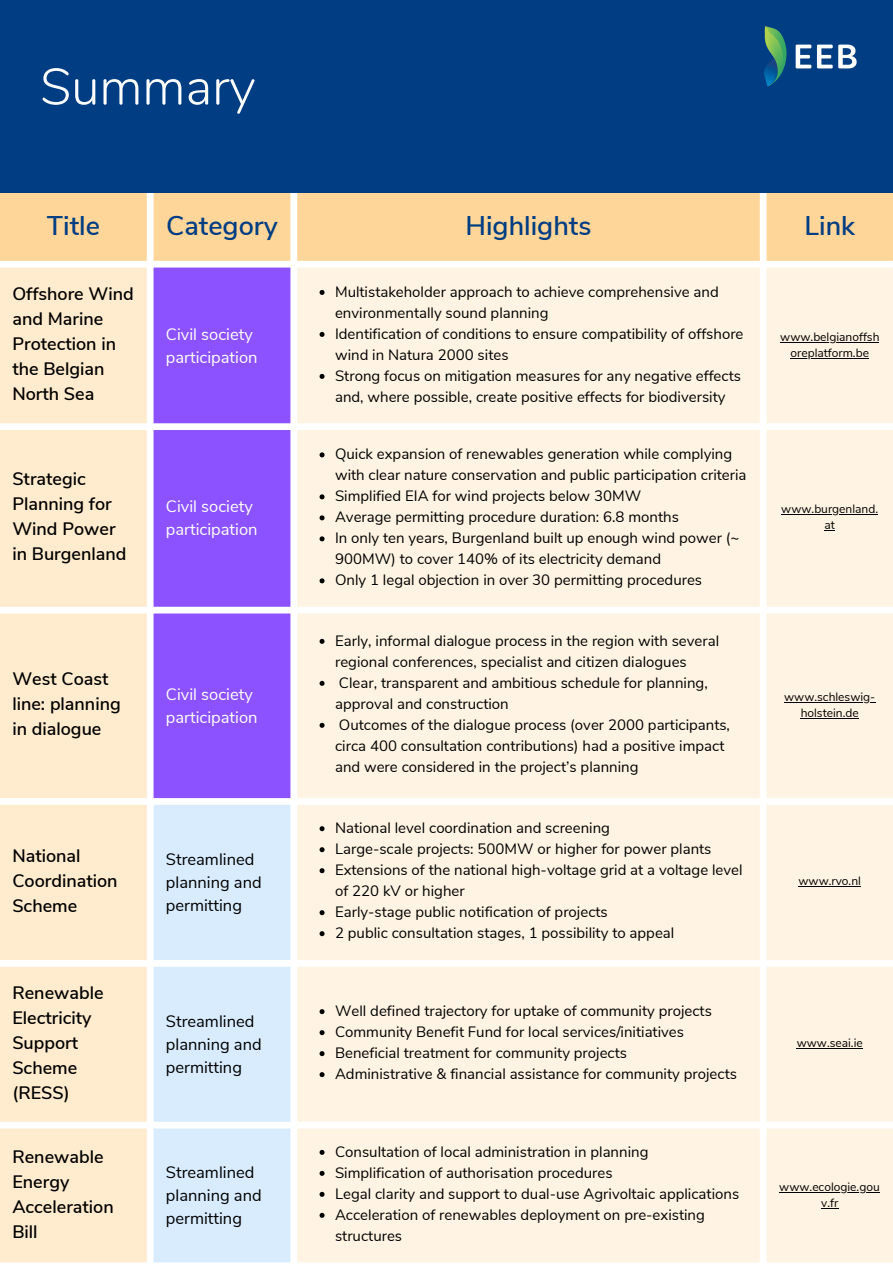
<style>
.page{position:relative;width:893px;height:1264px;background:#fff}
.page>*{position:absolute;margin:0;border:0;box-sizing:border-box;transform-origin:0 0}
.t1{font:300 51px "Nunito";color:#fff}
.t2{font:600 27px "Nunito Sans";color:#003d82}
.t3{font:600 18px/25px "Nunito Sans";color:#000}
.t4{font:16.5px/23px "Nunito Sans";color:#000}
.t5{font:16.5px/23px "Nunito Sans";color:#fff}
.t6{font:15px/21px "Nunito Sans";color:#000}
.t7{font:12px/16px "Nunito Sans";color:#000;text-align:center}
</style>
<div class="page">
<div style="left:0;top:192px;width:892px;height:69px;background:#ffd699"></div>
<div style="left:0;top:267px;width:147px;height:995px;background:#ffebcd"></div>
<div style="left:153px;top:267px;width:137px;height:531px;background:#8c52ff"></div>
<div style="left:297px;top:267px;width:595px;height:995px;background:#fff4e3"></div>
<div style="left:153px;top:805px;width:137px;height:457px;background:#d8ecfe"></div>
<svg style="left:319px;top:290px;width:5px;height:5px"></svg>
<svg style="left:319px;top:332px;width:5px;height:5px"></svg>
<svg style="left:319px;top:374px;width:5px;height:5px"></svg>
<hr style="left:780px;top:342px;width:99px;height:1px;background:#000">
<hr style="left:790px;top:358px;width:78px;height:1px;background:#000">
<svg style="left:319px;top:452px;width:5px;height:5px"></svg>
<svg style="left:319px;top:494px;width:5px;height:5px"></svg>
<svg style="left:319px;top:515px;width:5px;height:5px"></svg>
<svg style="left:319px;top:536px;width:5px;height:5px"></svg>
<svg style="left:319px;top:578px;width:5px;height:5px"></svg>
<hr style="left:781px;top:514px;width:97px;height:1px;background:#000">
<svg style="left:319px;top:639px;width:5px;height:5px"></svg>
<svg style="left:319px;top:681px;width:5px;height:5px"></svg>
<svg style="left:319px;top:722px;width:5px;height:5px"></svg>
<hr style="left:784px;top:702px;width:91px;height:1px;background:#000">
<hr style="left:800px;top:717px;width:58px;height:1px;background:#000">
<svg style="left:319px;top:826px;width:5px;height:5px"></svg>
<svg style="left:319px;top:847px;width:5px;height:5px"></svg>
<svg style="left:319px;top:868px;width:5px;height:5px"></svg>
<svg style="left:319px;top:910px;width:5px;height:5px"></svg>
<svg style="left:319px;top:931px;width:5px;height:5px"></svg>
<hr style="left:798px;top:886px;width:62px;height:1px;background:#000">
<svg style="left:319px;top:1009px;width:5px;height:5px"></svg>
<svg style="left:319px;top:1030px;width:5px;height:5px"></svg>
<svg style="left:319px;top:1051px;width:5px;height:5px"></svg>
<svg style="left:319px;top:1072px;width:5px;height:5px"></svg>
<hr style="left:796px;top:1048px;width:66px;height:1px;background:#000">
<svg style="left:319px;top:1149px;width:5px;height:5px"></svg>
<svg style="left:319px;top:1170px;width:5px;height:5px"></svg>
<svg style="left:319px;top:1191px;width:5px;height:5px"></svg>
<svg style="left:319px;top:1212px;width:5px;height:5px"></svg>
<hr style="left:779px;top:1191px;width:101px;height:1px;background:#000">
<svg style="left:821px;top:1207px;width:17px;height:1px"></svg>
<div style="left:0;top:0;width:892px;height:192px;background:#003d82"></div>
<img style="left:764px;top:26px;width:93px;height:61px">
<p class="t1" style="left:40px;top:53px;width:217px">Summary</p>
<p class="t2" style="left:47px;top:207px;width:55px">Title</p>
<p class="t2" style="left:166px;top:207px;width:113px">Category</p>
<p class="t2" style="left:465px;top:207px;width:127px">Highlights</p>
<p class="t2" style="left:804px;top:207px;width:52px">Link</p>
<p class="t3" style="left:12px;top:281px;width:123px">Offshore Wind and Marine<br>Protection in the Belgian<br>North Sea</p>
<p class="t3" style="left:12px;top:467px;width:116px">Strategic<br>Planning for<br>Wind Power in Burgenland</p>
<p class="t5" style="left:166px;top:323px;width:93px">Civil society participation</p>
<p class="t5" style="left:166px;top:495px;width:93px">Civil society participation</p>
<p class="t3" style="left:12px;top:666px;width:110px">West Coast line: planning in dialogue</p>
<p class="t5" style="left:166px;top:683px;width:93px">Civil society participation</p>
<p class="t3" style="left:12px;top:843px;width:107px">National<br>Coordination<br>Scheme</p>
<p class="t4" style="left:166px;top:848px;width:97px">Streamlined planning and permitting</p>
<p class="t3" style="left:12px;top:980px;width:93px">Renewable<br>Electricity<br>Support<br>Scheme (RESS)</p>
<p class="t3" style="left:12px;top:1144px;width:103px">Renewable<br>Energy<br>Acceleration<br>Bill</p>
<p class="t4" style="left:166px;top:1010px;width:97px">Streamlined planning and permitting</p>
<p class="t4" style="left:166px;top:1160px;width:97px">Streamlined planning and permitting</p>
<p class="t6" style="left:335px;top:281px;width:385px">Multistakeholder approach to achieve comprehensive and environmentally sound planning</p>
<p class="t6" style="left:335px;top:323px;width:410px">Identification of conditions to ensure compatibility of offshore wind in Natura 2000 sites</p>
<p class="t6" style="left:335px;top:365px;width:407px">Strong focus on mitigation measures for any negative effects and, where possible, create positive effects for biodiversity</p>
<p class="t6" style="left:335px;top:444px;width:413px">Quick expansion of renewables generation while complying with clear nature conservation and public participation criteria</p>
<p class="t6" style="left:335px;top:486px;width:307px">Simplified EIA for wind projects below 30MW</p>
<p class="t6" style="left:335px;top:507px;width:345px">Average permitting procedure duration: 6.8 months</p>
<p class="t6" style="left:335px;top:528px;width:406px">In only ten years, Burgenland built up enough wind power (~<br>900MW) to cover 140% of its electricity demand</p>
<p class="t6" style="left:335px;top:570px;width:368px">Only 1 legal objection in over 30 permitting procedures</p>
<p class="t6" style="left:335px;top:630px;width:385px">Early, informal dialogue process in the region with several regional conferences, specialist and citizen dialogues</p>
<p class="t6" style="left:335px;top:672px;width:374px">Clear, transparent and ambitious schedule for planning, approval and construction</p>
<p class="t6" style="left:335px;top:714px;width:396px">Outcomes of the dialogue process (over 2000 participants, circa 400 consultation contributions) had a positive impact and were considered in the project’s planning</p>
<p class="t6" style="left:335px;top:817px;width:276px">National level coordination and screening</p>
<p class="t6" style="left:335px;top:838px;width:378px">Large-scale projects: 500MW or higher for power plants</p>
<p class="t6" style="left:335px;top:859px;width:409px">Extensions of the national high-voltage grid at a voltage level of 220 kV or higher</p>
<p class="t6" style="left:335px;top:901px;width:274px">Early-stage public notification of projects</p>
<p class="t6" style="left:335px;top:922px;width:341px">2 public consultation stages, 1 possibility to appeal</p>
<p class="t6" style="left:335px;top:1000px;width:378px">Well defined trajectory for uptake of community projects</p>
<p class="t6" style="left:335px;top:1021px;width:350px">Community Benefit Fund for local services/initiatives</p>
<p class="t6" style="left:335px;top:1042px;width:293px">Beneficial treatment for community projects</p>
<p class="t6" style="left:335px;top:1063px;width:403px">Administrative &amp; financial assistance for community projects</p>
<p class="t6" style="left:335px;top:1141px;width:315px">Consultation of local administration in planning</p>
<p class="t6" style="left:335px;top:1162px;width:279px">Simplification of authorisation procedures</p>
<p class="t6" style="left:335px;top:1183px;width:405px">Legal clarity and support to dual-use Agrivoltaic applications</p>
<p class="t6" style="left:335px;top:1204px;width:371px">Acceleration of renewables deployment on pre-existing structures</p>
<p class="t7" style="left:780px;top:329px;width:101px">www.belgianoffsh oreplatform.be</p>
<p class="t7" style="left:781px;top:501px;width:98px">www.burgenland. at</p>
<p class="t7" style="left:784px;top:689px;width:93px">www.schleswig&shy;holstein.de</p>
<p class="t7" style="left:798px;top:873px;width:64px">www.rvo.nl</p>
<p class="t7" style="left:796px;top:1035px;width:68px">www.seai.ie</p>
<p class="t7" style="left:779px;top:1178px;width:102px">www.ecologie.gou v.fr</p>
</div>
